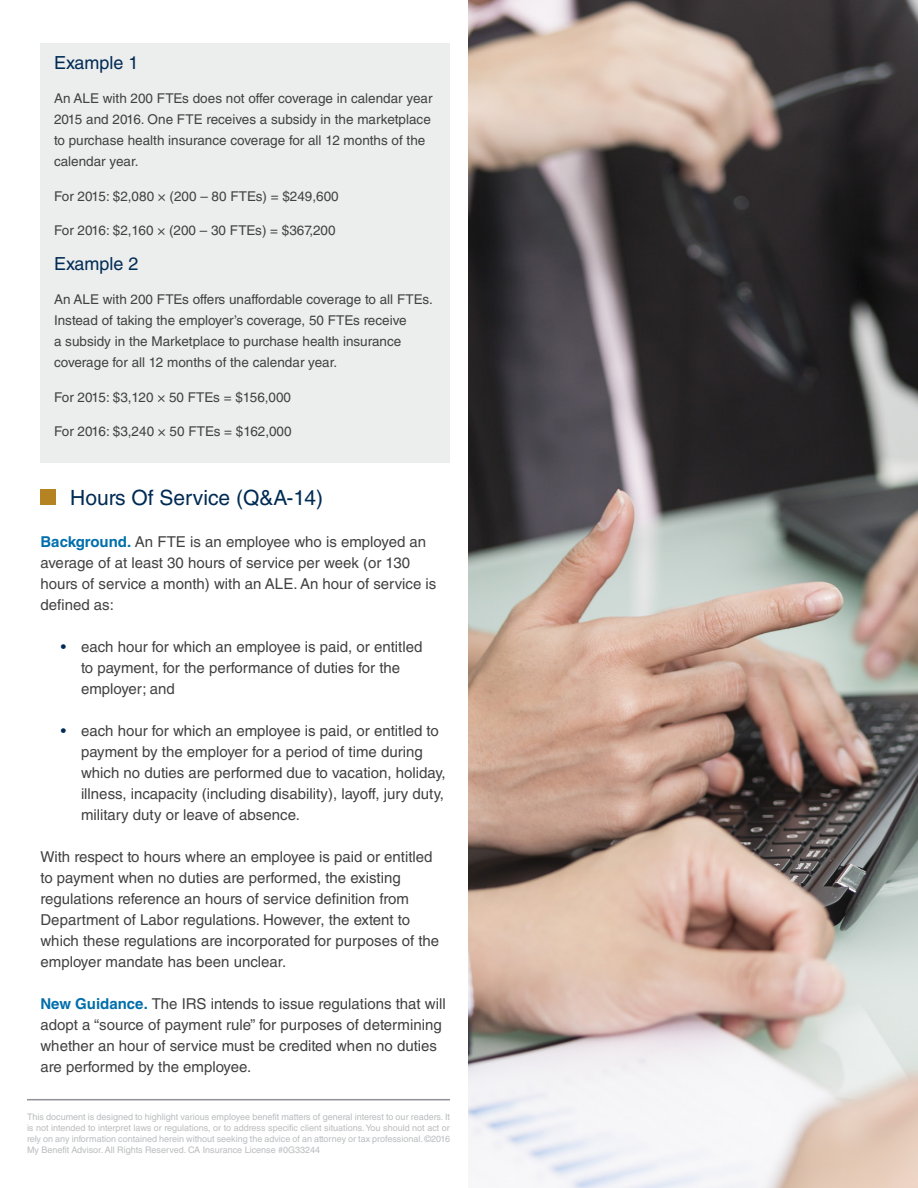
<style>
.page{position:relative;width:918px;height:1188px;background:#fff}
.page>*{position:absolute;margin:0;border:0;box-sizing:border-box;transform-origin:0 0}
.t1{font:21px "Helvetica LT Std";color:#002b54}
.t2{font:18px "Helvetica LT Std";color:#002b54}
.t3{font:15px/21px "Helvetica LT Std";color:#414142}
.t4{font:13.5px/21px "Helvetica LT Std";color:#414142}
.t5{font:9px/10.8px "Helvetica LT Std";color:#babcbe;text-align:justify}
.s1{font-weight:700;color:#006fac}
.s2{color:#002b54}
</style>
<div class="page">
<hr style="left:27px;top:1099px;width:423px;height:1px;background:#919295">
<img style="left:468px;top:0;width:450px;height:1188px">
<div style="left:40px;top:489px;width:16px;height:16px;background:#b68322"></div>
<div style="left:40px;top:43px;width:410px;height:420px;background:#eceded"></div>
<p class="t2" style="left:54px;top:52px;width:86px">Example 1</p>
<p class="t4" style="left:54px;top:88px;width:380px">An ALE with 200 FTEs does not offer coverage in calendar year 2015 and 2016. One FTE receives a subsidy in the marketplace to purchase health insurance coverage for all 12 months of the calendar year.</p>
<p class="t4" style="left:54px;top:186px;width:286px">For 2015: $2,080 × (200 – 80 FTEs) = $249,600</p>
<p class="t4" style="left:54px;top:220px;width:283px">For 2016: $2,160 × (200 – 30 FTEs) = $367,200</p>
<p class="t2" style="left:54px;top:253px;width:86px">Example 2</p>
<p class="t4" style="left:54px;top:289px;width:380px">An ALE with 200 FTEs offers unaffordable coverage to all FTEs.<br>Instead of taking the employer’s coverage, 50 FTEs receive<br>a subsidy in the Marketplace to purchase health insurance coverage for all 12 months of the calendar year.</p>
<p class="t4" style="left:54px;top:387px;width:239px">For 2015: $3,120 × 50 FTEs = $156,000</p>
<p class="t4" style="left:54px;top:421px;width:239px">For 2016: $3,240 × 50 FTEs = $162,000</p>
<h1 class="t1" style="left:70px;top:485px;width:254px">Hours Of Service (Q&amp;A-14)</h1>
<p class="t3" style="left:40px;top:531px;width:397px"><span class="s1">Background.</span> An FTE is an employee who is employed an average of at least 30 hours of service per week (or 130 hours of service a month) with an ALE. An hour of service is defined as:</p>
<p class="t3" style="left:81px;top:636px;width:343px;text-indent:-20px"><span class="s2">•</span> each hour for which an employee is paid, or entitled to payment, for the performance of duties for the employer; and</p>
<p class="t3" style="left:81px;top:720px;width:366px;text-indent:-20px"><span class="s2">•</span> each hour for which an employee is paid, or entitled to payment by the employer for a period of time during which no duties are performed due to vacation, holiday, illness, incapacity (including disability), layoff, jury duty, military duty or leave of absence.</p>
<p class="t3" style="left:40px;top:846px;width:400px">With respect to hours where an employee is paid or entitled to payment when no duties are performed, the existing regulations reference an hours of service definition from Department of Labor regulations. However, the extent to which these regulations are incorporated for purposes of the employer mandate has been unclear.</p>
<p class="t3" style="left:40px;top:993px;width:407px"><span class="s1">New Guidance.</span> The IRS intends to issue regulations that will adopt a “source of payment rule” for purposes of determining whether an hour of service must be credited when no duties are performed by the employee.</p>
<p class="t5" style="left:27px;top:1112px;width:425px">This document is designed to highlight various employee benefit matters of general interest to our readers. It is not intended to interpret laws or regulations, or to address specific client situations. You should not act or rely on any information contained herein without seeking the advice of an attorney or tax professional. ©2016<br>My Benefit Advisor. All Rights Reserved. CA Insurance License #0G33244</p>
</div>
